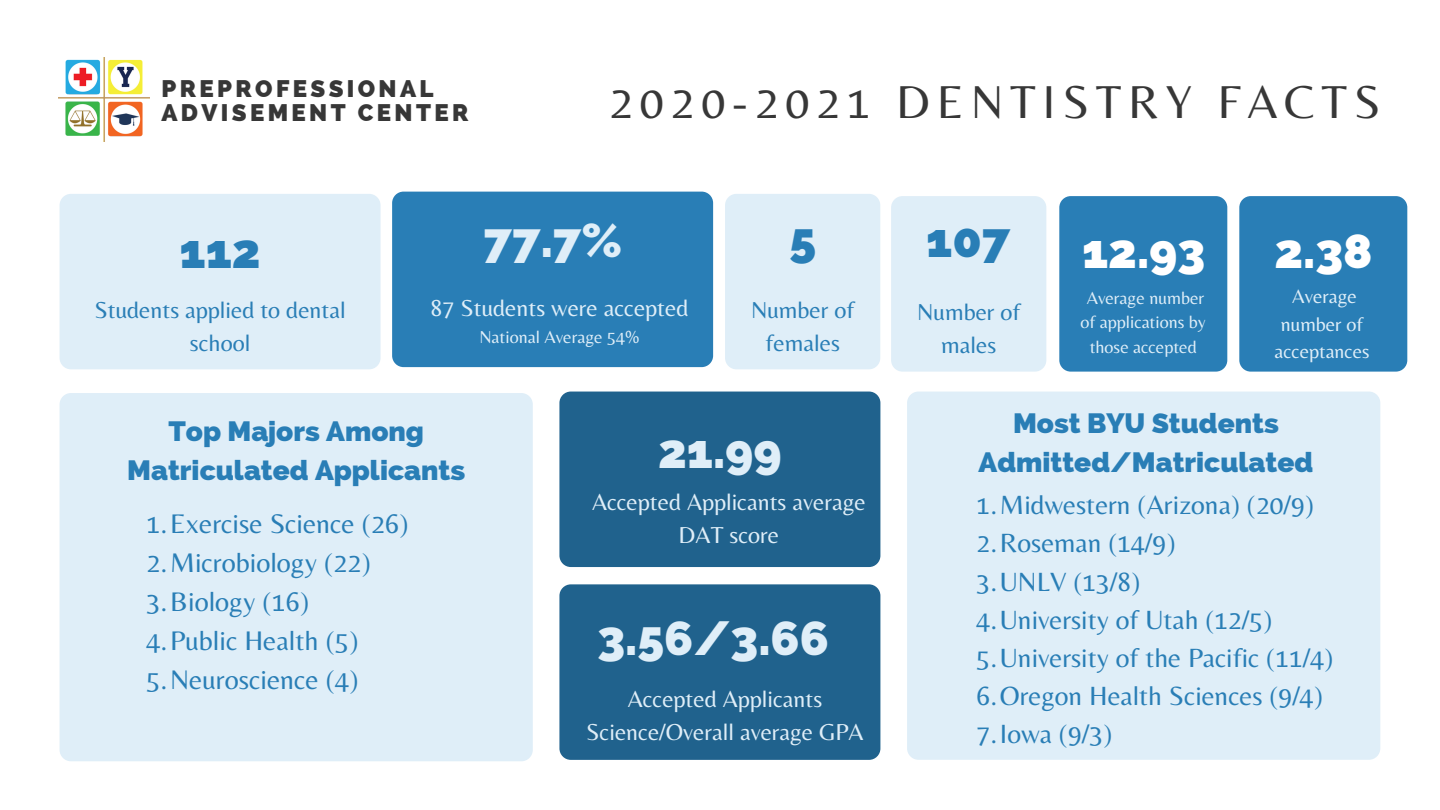
<style>
.page{position:relative;width:1440px;height:810px;background:#fff}
.page>*{position:absolute;margin:0;border:0;box-sizing:border-box;transform-origin:0 0}
.t1{font:48px "Belleza";letter-spacing:.14em;color:#373737}
.t2{font:800 48px "Raleway";color:#dfeef8}
.t3{font:800 48px "Raleway";color:#fff}
.t4{font:800 48px "Raleway";color:#297eb6}
.t5{font:800 47.9px "Raleway";color:#dfeef8}
.t6{font:28px "Belleza";color:#297eb6}
.t7{font:800 28px/39px "Raleway";color:#297eb6;text-align:center}
.t8{font:27.5px "Belleza";color:#297eb6}
.t9{font:24px/33px "Belleza";color:#dfeef8;text-align:center}
.t10{font:24px/33px "Belleza";color:#297eb6;text-align:center}
.t11{font:800 24px/23.7px "Raleway";letter-spacing:.14em;color:#373737}
.t12{font:20px/27.8px "Belleza";color:#dfeef8;text-align:center}
.t13{font:18px/24.8px "Belleza";color:#dfeef8;text-align:center}
</style>
<div class="page">
<img style="left:59px;top:57px;width:90px;height:84px">
<div style="left:60px;top:194px;width:321px;height:175px;background:#dfeef8;border-radius:11px"></div>
<div style="left:60px;top:393px;width:473px;height:368px;background:#dfeef8;border-radius:11px"></div>
<div style="left:392px;top:192px;width:321px;height:175px;background:#297eb6;border-radius:11px"></div>
<div style="left:725px;top:194px;width:155px;height:175px;background:#dfeef8;border-radius:11px"></div>
<div style="left:1059px;top:196px;width:168px;height:176px;background:#297eb6;border-radius:11px"></div>
<div style="left:559px;top:392px;width:321px;height:175px;background:#20628d;border-radius:11px"></div>
<div style="left:559px;top:584px;width:321px;height:176px;background:#20628d;border-radius:11px"></div>
<div style="left:907px;top:392px;width:473px;height:368px;background:#dfeef8;border-radius:11px"></div>
<div style="left:891px;top:196px;width:155px;height:176px;background:#dfeef8;border-radius:11px"></div>
<div style="left:1239px;top:196px;width:168px;height:176px;background:#297eb6;border-radius:11px"></div>
<p class="t11" style="left:161px;top:77px;width:309px">PREPROFESSIONAL<br>ADVISEMENT CENTER</p>
<p class="t1" style="left:609px;top:73px;width:773px">2020-2021 DENTISTRY FACTS</p>
<p class="t4" style="left:179px;top:222px;width:83px">112</p>
<p class="t10" style="left:94px;top:293px;width:253px">Students applied to dental school</p>
<p class="t5" style="left:484px;top:212px;width:140px">77.7%</p>
<p class="t9" style="left:430px;top:291px;width:259px">87 Students were accepted</p>
<p class="t13" style="left:479px;top:324px;width:162px">National Average 54%</p>
<p class="t4" style="left:789px;top:212px;width:28px">5</p>
<p class="t4" style="left:926px;top:212px;width:86px">107</p>
<p class="t10" style="left:751px;top:293px;width:105px">Number of females</p>
<p class="t10" style="left:917px;top:295px;width:105px">Number of males</p>
<p class="t3" style="left:1082px;top:222px;width:125px">12.93</p>
<p class="t3" style="left:1274px;top:222px;width:100px">2.38</p>
<p class="t13" style="left:1080px;top:285px;width:127px">Average number of applications by those accepted</p>
<p class="t12" style="left:1275px;top:282px;width:96px">Average number of acceptances</p>
<p class="t12" style="left:1312px;top:282px;width:11px">e</p>
<p class="t12" style="left:1280px;top:338px;width:88px">admissions</p>
<p class="t7" style="left:127px;top:412px;width:339px">Top Majors Among<br>Matriculated Applicants</p>
<p class="t6" style="left:146px;top:507px;width:263px">1.Exercise Science (26)</p>
<p class="t6" style="left:146px;top:546px;width:226px">2.Microbiology (22)</p>
<p class="t6" style="left:146px;top:585px;width:164px">3.Biology (16)</p>
<p class="t6" style="left:146px;top:624px;width:213px">4.Public Health (5)</p>
<p class="t6" style="left:146px;top:663px;width:213px">5.Neuroscience (4)</p>
<p class="t2" style="left:658px;top:422px;width:125px">21.99</p>
<p class="t9" style="left:592px;top:485px;width:275px">Accepted Applicants average</p>
<p class="t9" style="left:679px;top:518px;width:102px">DAT score</p>
<p class="t2" style="left:597px;top:610px;width:233px">3.56/3.66</p>
<p class="t9" style="left:586px;top:682px;width:279px">Accepted Applicants<br>Science/Overall average GPA</p>
<p class="t7" style="left:979px;top:404px;width:336px">Most BYU Students<br>Admitted/Matriculated</p>
<p class="t8" style="left:977px;top:489px;width:339px">1.Midwestern (Arizona) (20/9)</p>
<p class="t8" style="left:977px;top:527px;width:200px">2.Roseman (14/9)</p>
<p class="t8" style="left:977px;top:565px;width:165px">3.UNLV (13/8)</p>
<p class="t8" style="left:977px;top:603px;width:297px">4.University of Utah (12/5)</p>
<p class="t8" style="left:977px;top:641px;width:358px">5.University of the Pacific (11/4)</p>
<p class="t8" style="left:977px;top:680px;width:348px">6.Oregon Health Sciences (9/4)</p>
<p class="t8" style="left:977px;top:718px;width:137px">7.Iowa (9/3)</p>
</div>
